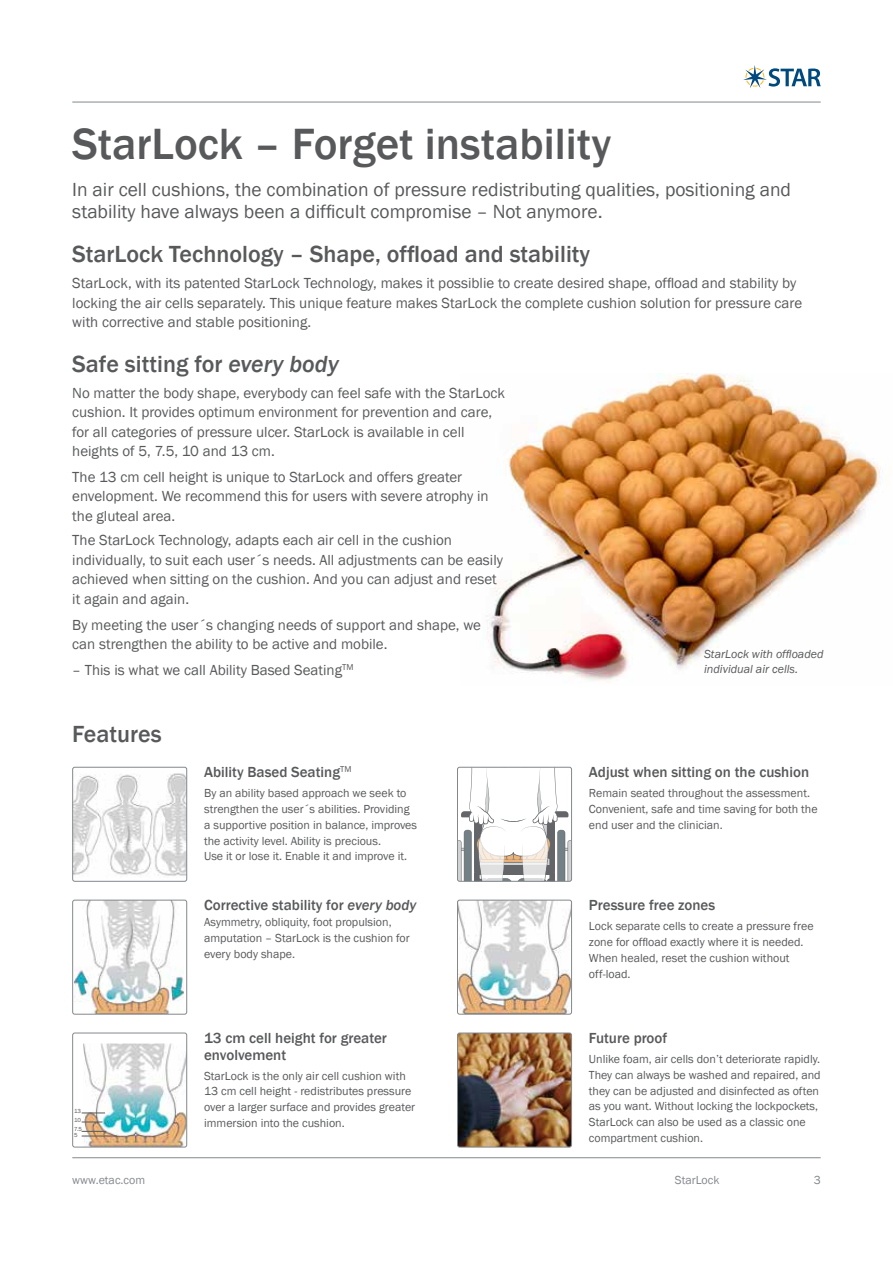
<style>
.page{position:relative;width:893px;height:1263px;background:#fff}
.page>*{position:absolute;margin:0;border:0;box-sizing:border-box;transform-origin:0 0}
.t1{font:500 45px "Franklin Gothic";color:#58595b}
.t2{font:500 24px "Franklin Gothic";color:#58595b}
.t3{font:19.5px/22.5px "Franklin Gothic";color:#58595b}
.t4{font:15px/19.5px "Franklin Gothic";color:#58595b}
.t5{font:500 15px/16.5px "Franklin Gothic";color:#58595b}
.t6{font:12px/15.8px "Franklin Gothic";color:#58595b}
.t7{font:italic 12px/14.4px "Franklin Gothic";color:#58595b}
.t8{font:12px "Franklin Gothic";color:#84888c}
.t9{font:6px/9px "Franklin Gothic";color:#58595b}
.s1{font-style:italic}
</style>
<div class="page">
<img style="left:486px;top:374px;width:401px;height:307px">
<hr style="left:72px;top:102px;width:749px;height:1px;background:#84888c">
<hr style="left:72px;top:1157px;width:749px;height:1px;background:#84888c">
<svg style="left:743px;top:65px;width:78px;height:23px"></svg>
<img style="left:74px;top:767px;width:113px;height:109px">
<div style="left:72px;top:767px;width:115px;height:115px;border:1px solid #84888c;border-radius:2px"></div>
<img style="left:75px;top:902px;width:109px;height:110px">
<div style="left:72px;top:900px;width:115px;height:114px;border:1px solid #84888c;border-radius:2px"></div>
<img style="left:83px;top:1043px;width:104px;height:104px">
<div style="left:72px;top:1033px;width:115px;height:114px;border:1px solid #84888c;border-radius:2px"></div>
<svg style="left:457px;top:767px;width:115px;height:113px"></svg>
<div style="left:457px;top:767px;width:115px;height:115px;border:1px solid #84888c;border-radius:2px"></div>
<img style="left:457px;top:900px;width:115px;height:114px">
<div style="left:457px;top:900px;width:115px;height:114px;border:1px solid #84888c;border-radius:2px"></div>
<img style="left:457px;top:1033px;width:115px;height:114px">
<div style="left:457px;top:1033px;width:115px;height:114px;border:1px solid #84888c;border-radius:2px"></div>
<svg style="left:82px;top:1113px;width:23px;height:1px"></svg>
<svg style="left:82px;top:1122px;width:20px;height:1px"></svg>
<svg style="left:82px;top:1131px;width:24px;height:1px"></svg>
<hr style="left:82px;top:1136px;width:35px;height:1px;background:#58595b">
<h1 class="t1" style="left:72px;top:116px;width:540px">StarLock – Forget instability</h1>
<h3 class="t3" style="left:72px;top:178px;width:720px">In air cell cushions, the combination of pressure redistributing qualities, positioning and stability have always been a difficult compromise – Not anymore.</h3>
<h2 class="t2" style="left:72px;top:239px;width:519px">StarLock Technology – Shape, offload and stability</h2>
<p class="t4" style="left:72px;top:274px;width:731px">StarLock, with its patented StarLock Technology, makes it possiblie to create desired shape, offload and stability by locking the air cells separately. This unique feature makes StarLock the complete cushion solution for pressure care with corrective and stable positioning.</p>
<h2 class="t2" style="left:72px;top:349px;width:268px">Safe sitting for <span class="s1">every body</span></h2>
<p class="t4" style="left:72px;top:383px;width:434px">No matter the body shape, everybody can feel safe with the StarLock cushion. It provides optimum environment for prevention and care, for all categories of pressure ulcer. StarLock is available in cell heights of 5, 7.5, 10 and 13 cm.</p>
<p class="t4" style="left:72px;top:467px;width:418px">The 13 cm cell height is unique to StarLock and offers greater envelopment. We recommend this for users with severe atrophy in the gluteal area.</p>
<p class="t4" style="left:72px;top:531px;width:432px">The StarLock Technology, adapts each air cell in the cushion individually, to suit each user´s needs. All adjustments can be easily achieved when sitting on the cushion. And you can adjust and reset it again and again.</p>
<p class="t4" style="left:72px;top:615px;width:410px">By meeting the user´s changing needs of support and shape, we can strengthen the ability to be active and mobile.</p>
<p class="t4" style="left:72px;top:661px;width:283px">– This is what we call Ability Based Seating<sup>TM</sup></p>
<h2 class="t2" style="left:72px;top:719px;width:91px">Features</h2>
<p class="t9" style="left:74px;top:1107px;width:9px">13<br>10<br>7.5</p>
<p class="t9" style="left:74px;top:1131px;width:5px">5</p>
<p class="t5" style="left:204px;top:764px;width:149px">Ability Based Seating<sup>TM</sup></p>
<p class="t6" style="left:204px;top:786px;width:215px">By an ability based approach we seek to strengthen the user´s abilities. Providing a supportive position in balance, improves the activity level. Ability is precious.<br>Use it or lose it. Enable it and improve it.</p>
<p class="t5" style="left:204px;top:897px;width:214px">Corrective stability for <span class="s1">every body</span></p>
<p class="t6" style="left:204px;top:914px;width:207px">Asymmetry, obliquity, foot propulsion, amputation – StarLock is the cushion for every body shape.</p>
<p class="t5" style="left:204px;top:1030px;width:184px">13 cm cell height for greater envolvement</p>
<p class="t6" style="left:204px;top:1068px;width:213px">StarLock is the only air cell cushion with 13 cm cell height - redistributes pressure over a larger surface and provides greater immersion into the cushion.</p>
<p class="t7" style="left:704px;top:647px;width:121px">StarLock with offloaded individual air cells.</p>
<p class="t5" style="left:589px;top:764px;width:222px">Adjust when sitting on the cushion</p>
<p class="t6" style="left:589px;top:786px;width:230px">Remain seated throughout the assessment.<br>Convenient, safe and time saving for both the end user and the clinician.</p>
<p class="t5" style="left:589px;top:897px;width:128px">Pressure free zones</p>
<p class="t6" style="left:589px;top:919px;width:226px">Lock separate cells to create a pressure free zone for offload exactly where it is needed.<br>When healed, reset the cushion without off-load.</p>
<p class="t5" style="left:589px;top:1030px;width:80px">Future proof</p>
<p class="t6" style="left:589px;top:1051px;width:233px">Unlike foam, air cells don’t deteriorate rapidly.<br>They can always be washed and repaired, and they can be adjusted and disinfected as often as you want. Without locking the lockpockets, StarLock can also be used as a classic one compartment cushion.</p>
<p class="t8" style="left:72px;top:1173px;width:74px">www.etac.com</p>
<p class="t8" style="left:675px;top:1173px;width:46px">StarLock</p>
<p class="t8" style="left:814px;top:1173px;width:9px">3</p>
</div>
